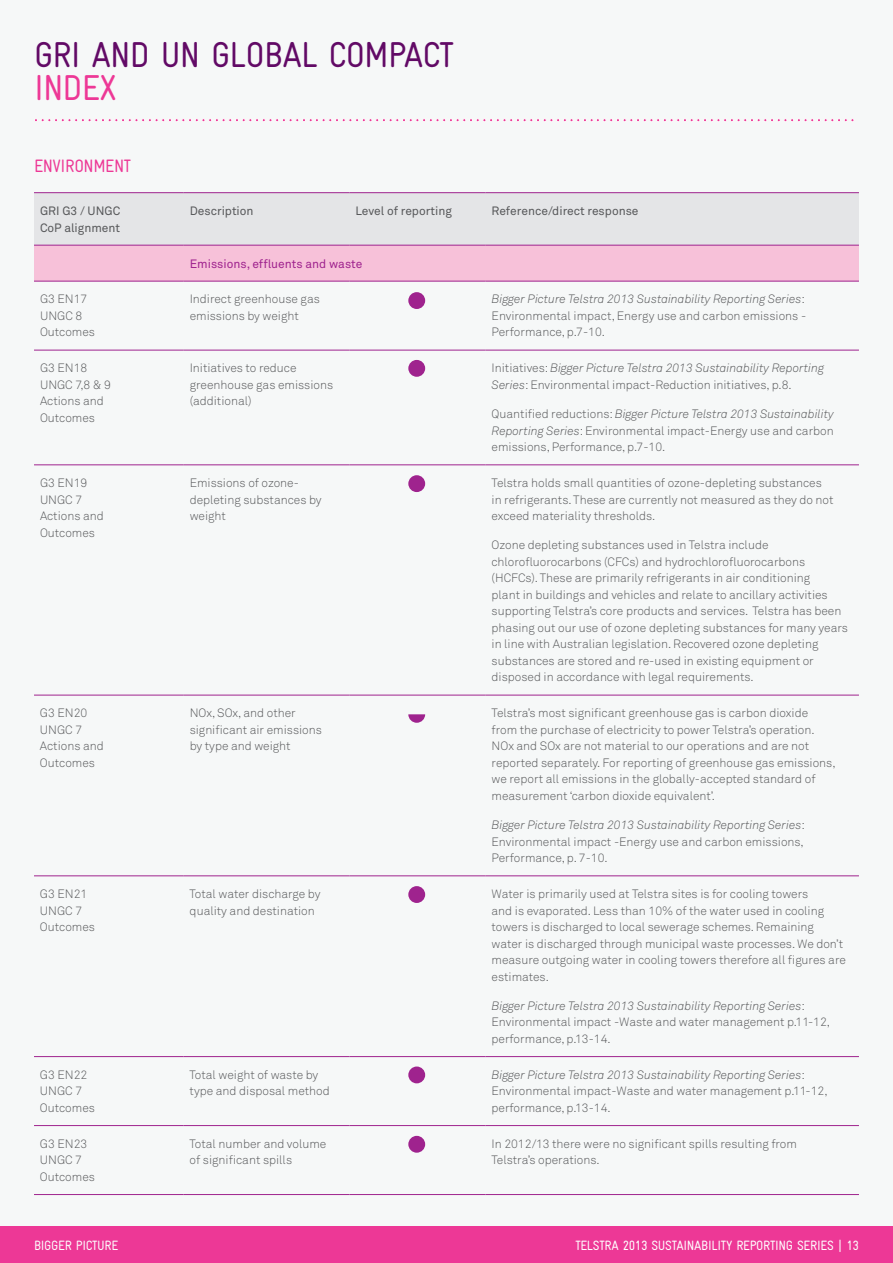
<style>
.page{position:relative;width:893px;height:1263px;background:#f6f8f8}
.page>*{position:absolute;margin:0;border:0;box-sizing:border-box;transform-origin:0 0}
.t1{font:condensed 36px "Gravur";color:#620a66}
.t2{font:condensed 36px "Gravur";color:#ed3896}
.t3{font:condensed 18px "Gravur";letter-spacing:-.025em;color:#ed3896}
.t4{font:condensed 13.5px "Gravur";letter-spacing:-.025em;color:#fff}
.t5{font:condensed 13.5px "Gravur";letter-spacing:-.025em;color:#fdfdfd}
.t6{font:300 12px/16.5px "Akkurat";color:#57585a}
.t7{font:italic 12px "Akkurat Light Pro";color:#57585a}
.t8{font:12px/16.5px "Akkurat";color:#57585a}
.t9{font:12px "Akkurat";color:#9f238e}
.s1{font-family:"Akkurat";font-weight:300;font-style:normal}
.s2{font-family:"Akkurat Light Pro";font-weight:400;font-style:italic}
.s3{color:#fdfdfd}
</style>
<div class="page">
<div style="left:0;top:1226px;width:893px;height:37px;background:#ed3896"></div>
<svg style="left:35px;top:119px;width:819px;height:3px"></svg>
<svg style="left:34px;top:193px;width:825px;height:88px;background:#ead4e0"></svg>
<hr style="left:34px;top:245px;width:150px;height:1px;background:#9f238e">
<hr style="left:184px;top:245px;width:166px;height:1px;background:#9f238e">
<hr style="left:350px;top:245px;width:136px;height:1px;background:#9f238e">
<hr style="left:486px;top:245px;width:373px;height:1px;background:#9f238e">
<hr style="left:34px;top:281px;width:150px;height:1px;background:#9f238e">
<hr style="left:184px;top:281px;width:166px;height:1px;background:#9f238e">
<hr style="left:350px;top:281px;width:136px;height:1px;background:#9f238e">
<hr style="left:486px;top:281px;width:373px;height:1px;background:#9f238e">
<hr style="left:34px;top:350px;width:150px;height:1px;background:#9f238e">
<hr style="left:184px;top:350px;width:166px;height:1px;background:#9f238e">
<hr style="left:350px;top:350px;width:136px;height:1px;background:#9f238e">
<hr style="left:486px;top:350px;width:373px;height:1px;background:#9f238e">
<hr style="left:34px;top:464px;width:150px;height:1px;background:#9f238e">
<hr style="left:184px;top:464px;width:166px;height:1px;background:#9f238e">
<hr style="left:350px;top:464px;width:136px;height:1px;background:#9f238e">
<hr style="left:486px;top:464px;width:373px;height:1px;background:#9f238e">
<hr style="left:34px;top:695px;width:150px;height:1px;background:#9f238e">
<hr style="left:184px;top:695px;width:166px;height:1px;background:#9f238e">
<hr style="left:350px;top:695px;width:136px;height:1px;background:#9f238e">
<hr style="left:486px;top:695px;width:373px;height:1px;background:#9f238e">
<hr style="left:34px;top:875px;width:150px;height:1px;background:#9f238e">
<hr style="left:184px;top:875px;width:166px;height:1px;background:#9f238e">
<hr style="left:350px;top:875px;width:136px;height:1px;background:#9f238e">
<hr style="left:486px;top:875px;width:373px;height:1px;background:#9f238e">
<hr style="left:34px;top:1056px;width:150px;height:1px;background:#9f238e">
<hr style="left:184px;top:1056px;width:166px;height:1px;background:#9f238e">
<hr style="left:350px;top:1056px;width:136px;height:1px;background:#9f238e">
<hr style="left:486px;top:1056px;width:373px;height:1px;background:#9f238e">
<hr style="left:34px;top:1125px;width:150px;height:1px;background:#9f238e">
<hr style="left:184px;top:1125px;width:166px;height:1px;background:#9f238e">
<hr style="left:350px;top:1125px;width:136px;height:1px;background:#9f238e">
<hr style="left:486px;top:1125px;width:373px;height:1px;background:#9f238e">
<hr style="left:34px;top:1194px;width:150px;height:1px;background:#9f238e">
<hr style="left:184px;top:1194px;width:166px;height:1px;background:#9f238e">
<hr style="left:350px;top:1194px;width:136px;height:1px;background:#9f238e">
<hr style="left:486px;top:1194px;width:373px;height:1px;background:#9f238e">
<hr style="left:34px;top:192px;width:150px;height:1px;background:#9f238e">
<hr style="left:184px;top:192px;width:166px;height:1px;background:#9f238e">
<hr style="left:350px;top:192px;width:136px;height:1px;background:#9f238e">
<hr style="left:486px;top:192px;width:373px;height:1px;background:#9f238e">
<div style="left:408px;top:292px;width:17px;height:17px;background:#9f238e;border-radius:50%"></div>
<div style="left:408px;top:360px;width:17px;height:17px;background:#9f238e;border-radius:50%"></div>
<div style="left:408px;top:475px;width:17px;height:17px;background:#9f238e;border-radius:50%"></div>
<svg style="left:408px;top:714px;width:17px;height:9px"></svg>
<div style="left:408px;top:886px;width:17px;height:17px;background:#9f238e;border-radius:50%"></div>
<div style="left:408px;top:1066px;width:17px;height:17px;background:#9f238e;border-radius:50%"></div>
<div style="left:408px;top:1136px;width:17px;height:17px;background:#9f238e;border-radius:50%"></div>
<h1 class="t1" style="left:34px;top:34px;width:77px">GRI AND</h1>
<h1 class="t1" style="left:160px;top:34px;width:261px">UNGLOBALCOMPACT</h1>
<h1 class="t2" style="left:34px;top:67px;width:17px">INDEX</h1>
<h2 class="t3" style="left:34px;top:156px;width:99px">ENVIRONMENT</h2>
<p class="t8" style="left:40px;top:202px;width:82px">GRI G3 / UNGC<br>CoP alignment</p>
<p class="t8" style="left:190px;top:202px;width:65px">Description</p>
<p class="t8" style="left:356px;top:202px;width:98px">Level of reporting</p>
<p class="t8" style="left:492px;top:202px;width:148px">Reference/direct response</p>
<p class="t9" style="left:190px;top:256px;width:174px">Emissions, effluents and waste</p>
<p class="t6" style="left:40px;top:291px;width:57px">G3 EN17<br>UNGC 8<br>Outcomes</p>
<p class="t6" style="left:190px;top:291px;width:132px">Indirect greenhouse gas emissions by weight</p>
<p class="t7" style="left:492px;top:292px;width:315px">Bigger Picture Telstra 2013 Sustainability Reporting Series<span class="s1">:</span></p>
<p class="t6" style="left:492px;top:307px;width:316px">Environmental impact, Energy use and carbon emissions -<br>Performance, p.7-10.</p>
<p class="t6" style="left:40px;top:360px;width:72px">G3 EN18<br>UNGC 7,8 &amp; 9<br>Actions and<br>Outcomes</p>
<p class="t6" style="left:190px;top:360px;width:145px">Initiatives to reduce greenhouse gas emissions (additional)</p>
<p class="t7" style="left:492px;top:361px;width:334px"><span class="s1">Initiatives:</span> Bigger Picture Telstra 2013 Sustainability Reporting</p>
<p class="t6" style="left:492px;top:376px;width:302px"><span class="s2">Series</span>: Environmental impact-Reduction initiatives, p.8.</p>
<p class="t7" style="left:492px;top:407px;width:344px"><span class="s1">Quantified reductions:</span> Bigger Picture Telstra 2013 Sustainability</p>
<p class="t6" style="left:492px;top:422px;width:344px"><span class="s2">Reporting Series</span>: Environmental impact-Energy use and carbon emissions, Performance, p.7-10.</p>
<p class="t6" style="left:40px;top:474px;width:65px">G3 EN19<br>UNGC 7<br>Actions and<br>Outcomes</p>
<p class="t6" style="left:190px;top:474px;width:134px">Emissions of ozone&shy;depleting substances by weight</p>
<p class="t6" style="left:492px;top:474px;width:343px">Telstra holds small quantities of ozone-depleting substances in refrigerants. These are currently not measured as they do not exceed materiality thresholds.</p>
<p class="t6" style="left:492px;top:537px;width:358px">Ozone depleting substances used in Telstra include chlorofluorocarbons (CFCs) and hydrochlorofluorocarbons (HCFCs). These are primarily refrigerants in air conditioning<br>plant in buildings and vehicles and relate to ancillary activities supporting Telstra’s core products and services. Telstra has been phasing out our use of ozone depleting substances for many years in line with Australian legislation. Recovered ozone depleting substances are stored and re-used in existing equipment or disposed in accordance with legal requirements.</p>
<p class="t6" style="left:40px;top:705px;width:65px">G3 EN20<br>UNGC 7<br>Actions and<br>Outcomes</p>
<p class="t6" style="left:190px;top:705px;width:134px">NOx, SOx, and other significant air emissions by type and weight</p>
<p class="t6" style="left:492px;top:705px;width:345px">Telstra’s most significant greenhouse gas is carbon dioxide from the purchase of electricity to power Telstra’s operation.<br>NOx and SOx are not material to our operations and are not reported separately. For reporting of greenhouse gas emissions, we report all emissions in the globally-accepted standard of measurement ‘carbon dioxide equivalent’.</p>
<p class="t7" style="left:492px;top:818px;width:315px">Bigger Picture Telstra 2013 Sustainability Reporting Series<span class="s1">:</span></p>
<p class="t6" style="left:492px;top:833px;width:314px">Environmental impact -Energy use and carbon emissions,<br>Performance, p. 7-10.</p>
<p class="t6" style="left:40px;top:885px;width:57px">G3 EN21<br>UNGC 7<br>Outcomes</p>
<p class="t6" style="left:190px;top:885px;width:132px">Total water discharge by quality and destination</p>
<p class="t6" style="left:492px;top:885px;width:356px">Water is primarily used at Telstra sites is for cooling towers<br>and is evaporated. Less than 10% of the water used in cooling towers is discharged to local sewerage schemes. Remaining water is discharged through municipal waste processes. We don’t measure outgoing water in cooling towers therefore all figures are estimates.</p>
<p class="t7" style="left:492px;top:999px;width:315px">Bigger Picture Telstra 2013 Sustainability Reporting Series<span class="s1">:</span></p>
<p class="t6" style="left:492px;top:1014px;width:340px">Environmental impact -Waste and water management p.11-12, performance, p.13-14.</p>
<p class="t6" style="left:40px;top:1066px;width:57px">G3 EN22<br>UNGC 7<br>Outcomes</p>
<p class="t6" style="left:190px;top:1066px;width:142px">Total weight of waste by type and disposal method</p>
<p class="t7" style="left:492px;top:1067px;width:315px">Bigger Picture Telstra 2013 Sustainability Reporting Series<span class="s1">:</span></p>
<p class="t6" style="left:492px;top:1083px;width:337px">Environmental impact-Waste and water management p.11-12, performance, p.13-14.</p>
<p class="t6" style="left:40px;top:1135px;width:57px">G3 EN23<br>UNGC 7<br>Outcomes</p>
<p class="t6" style="left:190px;top:1135px;width:138px">Total number and volume of significant spills</p>
<p class="t6" style="left:492px;top:1135px;width:307px">In 2012/13 there were no significant spills resulting from<br>Telstra’s operations.</p>
<p class="t5" style="left:34px;top:1237px;width:84px">BIGGER PICTURE</p>
<p class="t4" style="left:575px;top:1238px;width:8px">TELSTRA</p>
<p class="t4" style="left:623px;top:1238px;width:238px">2013 SUSTAINABILITY REPORTING SERIES <span class="s3">| 13</span></p>
</div>
